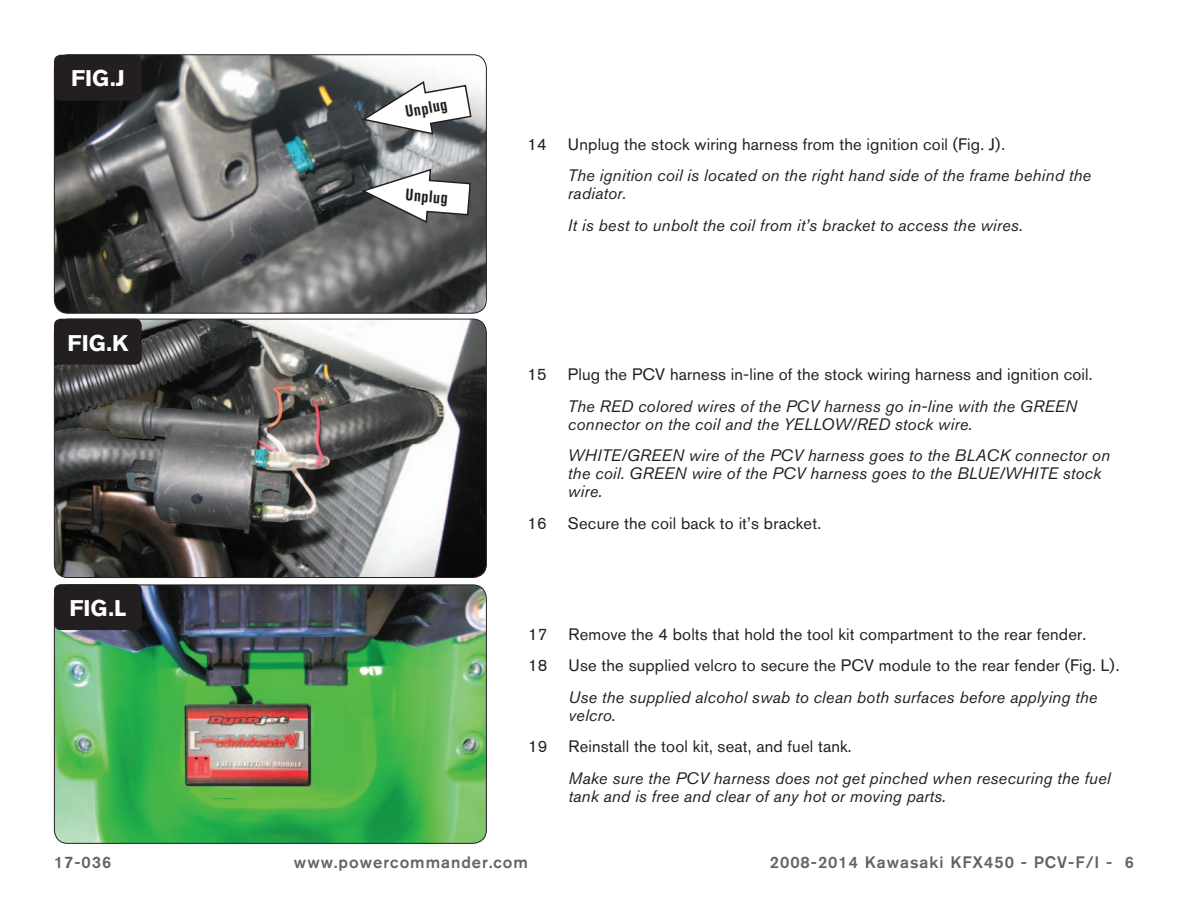
<style>
.page{position:relative;width:1188px;height:918px;background:#fff}
.page>*{position:absolute;margin:0;border:0;box-sizing:border-box;transform-origin:0 0}
.t1{font:700 22.5px "Akzidenz Grotesk BQ";color:#fff}
.Bodycopy{font:italic 16.5px/18px "Akzidenz Grotesk BQ";letter-spacing:.01em;color:#231f20}
.Bodycopy-2{font:16.5px "Akzidenz Grotesk BQ";letter-spacing:.01em;color:#231f20}
.t2{font:500 16.5px "Akzidenz Grotesk BQ";letter-spacing:.06em;color:#5e656c}
.Callouts{font:700 condensed 16.5px "Akzidenz Grotesk BQ";color:#231f20}
</style>
<div class="page">
<img style="left:54px;top:55px;width:431px;height:257px">
<div style="left:54px;top:54px;width:433px;height:260px;border:1px solid #231f20;border-radius:14px"></div>
<img style="left:54px;top:319px;width:432px;height:259px">
<div style="left:54px;top:319px;width:433px;height:259px;border:1px solid #231f20;border-radius:14px"></div>
<div style="left:54px;top:55px;width:88px;height:46px;background:#231f20;border-radius:7px"></div>
<div style="left:54px;top:319px;width:88px;height:46px;background:#231f20;border-radius:7px"></div>
<img style="left:54px;top:585px;width:432px;height:258px">
<div style="left:54px;top:585px;width:433px;height:259px;border:1px solid #231f20;border-radius:14px"></div>
<div style="left:54px;top:584px;width:88px;height:46px;background:#231f20;border-radius:7px"></div>
<svg style="left:360px;top:80px;width:112px;height:56px"></svg>
<svg style="left:359px;top:168px;width:113px;height:56px"></svg>
<p class="t1" style="left:71px;top:65px;width:55px">FIG.J</p>
<p class="t1" style="left:68px;top:330px;width:62px">FIG.K</p>
<p class="t1" style="left:70px;top:595px;width:58px">FIG.L</p>
<p class="Callouts" style="left:404px;top:102px;width:44px;rotate:-10deg">Unplug</p>
<p class="Callouts" style="left:407px;top:185px;width:44px;rotate:5deg">Unplug</p>
<p class="Bodycopy-2" style="left:527px;top:134px;width:21px">14</p>
<p class="Bodycopy-2" style="left:568px;top:134px;width:439px">Unplug the stock wiring harness from the ignition coil (Fig. J).</p>
<p class="Bodycopy" style="left:568px;top:166px;width:525px">The ignition coil is located on the right hand side of the frame behind the radiator.</p>
<p class="Bodycopy" style="left:568px;top:216px;width:456px">It is best to unbolt the coil from it’s bracket to access the wires.</p>
<p class="Bodycopy-2" style="left:527px;top:365px;width:21px">15</p>
<p class="Bodycopy-2" style="left:568px;top:365px;width:526px">Plug the PCV harness in-line of the stock wiring harness and ignition coil.</p>
<p class="Bodycopy" style="left:568px;top:397px;width:511px">The RED colored wires of the PCV harness go in-line with the GREEN connector on the coil and the YELLOW/RED stock wire.</p>
<p class="Bodycopy" style="left:568px;top:446px;width:543px">WHITE/GREEN wire of the PCV harness goes to the BLACK connector on the coil. GREEN wire of the PCV harness goes to the BLUE/WHITE stock wire.</p>
<p class="Bodycopy-2" style="left:527px;top:513px;width:21px">16</p>
<p class="Bodycopy-2" style="left:568px;top:513px;width:255px">Secure the coil back to it’s bracket.</p>
<p class="Bodycopy-2" style="left:528px;top:624px;width:21px">17</p>
<p class="Bodycopy-2" style="left:569px;top:624px;width:519px">Remove the 4 bolts that hold the tool kit compartment to the rear fender.</p>
<p class="Bodycopy-2" style="left:528px;top:656px;width:21px">18</p>
<p class="Bodycopy-2" style="left:569px;top:656px;width:553px">Use the supplied velcro to secure the PCV module to the rear fender (Fig. L).</p>
<p class="Bodycopy" style="left:569px;top:688px;width:530px">Use the supplied alcohol swab to clean both surfaces before applying the velcro.</p>
<p class="Bodycopy-2" style="left:528px;top:737px;width:21px">19</p>
<p class="Bodycopy-2" style="left:569px;top:737px;width:285px">Reinstall the tool kit, seat, and fuel tank.</p>
<p class="Bodycopy" style="left:569px;top:769px;width:544px">Make sure the PCV harness does not get pinched when resecuring the fuel tank and is free and clear of any hot or moving parts.</p>
<p class="t2" style="left:54px;top:852px;width:59px">17-036</p>
<p class="t2" style="left:294px;top:852px;width:236px">www.powercommander.com</p>
<p class="t2" style="left:770px;top:852px;width:366px">2008-2014 Kawasaki KFX450 - PCV-F/I - 6</p>
</div>
